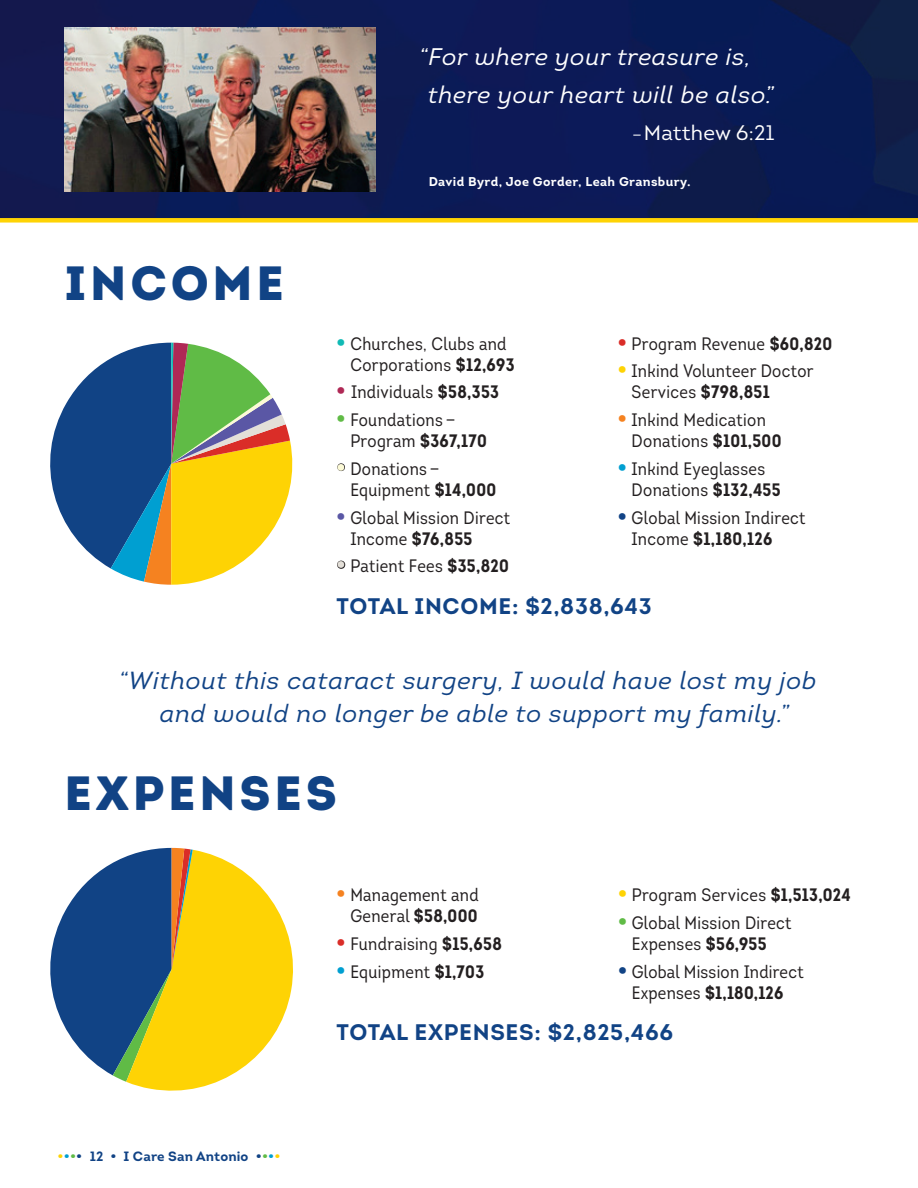
<style>
.page{position:relative;width:918px;height:1188px;background:#fff}
.page>*{position:absolute;margin:0;border:0;box-sizing:border-box;transform-origin:0 0}
.Header_All_Caps{font:900 48px "Intro";letter-spacing:.08em;color:#114385}
.body_text{font:italic 24.75px/33px "Intro";letter-spacing:.03em;color:#114385;text-align:center}
.body_text-2{font:italic 24px/37.5px "Intro";letter-spacing:.03em;color:#fff}
.Doctor_name{font:700 22.5px "Intro";letter-spacing:.03em;color:#114385}
.body_text-3{font:21px "Intro";letter-spacing:.01em;color:#fff}
.Doctor_name-2{font:18px/21px "Intro Cond";letter-spacing:.02em;color:#231f20}
.t1{font:700 13.5px "Intro";letter-spacing:.01em;color:#114385}
.body_text-4{font:700 12.75px "Intro";letter-spacing:.03em;color:#fff}
.s1{font-size:14.7px}
.s2{font-weight:900;font-size:21px;color:#10bab5}
.s3{font-weight:700}
.s4{font-weight:900;font-size:21px;color:#af2855}
.s5{font-weight:900;font-size:21px;color:#60bb46}
.s6{font-weight:900;font-size:21px}
.s7{font-weight:900;font-size:21px;color:#5a57a5}
.s8{font-weight:900;font-size:21px;color:#da2d28}
.s9{font-weight:900;font-size:21px;color:#fed304}
.s10{font-weight:900;font-size:21px;color:#f58220}
.s11{font-weight:900;font-size:21px;color:#009fd1}
.s12{font-weight:900;font-size:21px;color:#114385}
.s13{color:#fed304}
.s14{color:#009fd1}
.s15{color:#60bb46}
</style>
<div class="page">
<div style="left:0;top:0;width:918px;height:221px;background:linear-gradient(to right,#111954,#091c52)"></div>
<svg style="left:50px;top:343px;width:243px;height:242px"></svg>
<svg style="left:127px;top:850px;width:166px;height:241px;fill:#fed304"></svg>
<svg style="left:50px;top:848px;width:143px;height:234px"></svg>
<div style="left:0;top:218px;width:918px;height:5px;background:#fed304"></div>
<img style="left:64px;top:27px;width:311px;height:164px">
<p class="body_text-2" style="left:428px;top:38px;width:347px;text-indent:-9px">“For where your treasure is, there your heart will be also.”</p>
<p class="body_text-3" style="left:633px;top:120px;width:144px"><span class="s1">—</span>Matthew 6:21</p>
<p class="Header_All_Caps" style="left:64px;top:252px;width:221px">INCOME</p>
<p class="body_text-4" style="left:429px;top:173px;width:264px">David Byrd, Joe Gorder, Leah Gransbury.</p>
<p class="Doctor_name-2" style="left:350px;top:333px;width:166px;text-indent:-14px"><span class="s2">•</span> Churches, Clubs and<br>Corporations <span class="s3">$12,693</span></p>
<p class="Doctor_name-2" style="left:337px;top:381px;width:164px"><span class="s4">•</span> Individuals <span class="s3">$58,353</span></p>
<p class="Doctor_name-2" style="left:350px;top:409px;width:138px;text-indent:-14px"><span class="s5">•</span> Foundations —<br>Program <span class="s3">$367,170</span></p>
<p class="Doctor_name-2" style="left:350px;top:458px;width:147px;text-indent:-14px"><span class="s6">•</span> Donations —<br>Equipment <span class="s3">$14,000</span></p>
<p class="Doctor_name-2" style="left:350px;top:507px;width:161px;text-indent:-14px"><span class="s7">•</span> Global Mission Direct<br>Income <span class="s3">$76,855</span></p>
<p class="Doctor_name-2" style="left:337px;top:555px;width:174px"><span class="s6">•</span> Patient Fees <span class="s3">$35,820</span></p>
<p class="Doctor_name-2" style="left:618px;top:333px;width:216px"><span class="s8">•</span> Program Revenue <span class="s3">$60,820</span></p>
<p class="Doctor_name-2" style="left:632px;top:360px;width:184px;text-indent:-14px"><span class="s9">•</span> Inkind Volunteer Doctor<br>Services <span class="s3">$798,851</span></p>
<p class="Doctor_name-2" style="left:632px;top:409px;width:151px;text-indent:-14px"><span class="s10">•</span> Inkind Medication<br>Donations <span class="s3">$101,500</span></p>
<p class="Doctor_name-2" style="left:632px;top:458px;width:151px;text-indent:-14px"><span class="s11">•</span> Inkind Eyeglasses<br>Donations <span class="s3">$132,455</span></p>
<p class="Doctor_name-2" style="left:632px;top:507px;width:175px;text-indent:-14px"><span class="s12">•</span> Global Mission Indirect<br>Income <span class="s3">$1,180,126</span></p>
<p class="Doctor_name" style="left:337px;top:591px;width:317px">TOTAL INCOME: $2,838,643</p>
<p class="body_text" style="left:119px;top:664px;width:699px">“Without this cataract surgery, I would have lost my job and would no longer be able to support my family.”</p>
<p class="Header_All_Caps" style="left:64px;top:762px;width:274px">EXPENSES</p>
<p class="t1" style="left:58px;top:1147px;width:224px"><span class="s13">•</span><span class="s14">•</span><span class="s15">•</span>• 12 • I Care San Antonio •<span class="s15">•</span><span class="s14">•</span><span class="s13">•</span></p>
<p class="Doctor_name-2" style="left:618px;top:885px;width:234px"><span class="s9">•</span> Program Services <span class="s3">$1,513,024</span></p>
<p class="Doctor_name-2" style="left:632px;top:912px;width:161px;text-indent:-14px"><span class="s5">•</span> Global Mission Direct<br>Expenses <span class="s3">$56,955</span></p>
<p class="Doctor_name-2" style="left:618px;top:961px;width:187px;text-align:center"><span class="s12">•</span> Global Mission Indirect<br>Expenses <span class="s3">$1,180,126</span></p>
<p class="Doctor_name" style="left:337px;top:1018px;width:338px">TOTAL EXPENSES: $2,825,466</p>
<p class="Doctor_name-2" style="left:337px;top:885px;width:144px;text-align:right"><span class="s10">•</span> Management and<br>General <span class="s3">$58,000</span></p>
<p class="Doctor_name-2" style="left:337px;top:933px;width:167px"><span class="s8">•</span> Fundraising <span class="s3">$15,658</span></p>
<p class="Doctor_name-2" style="left:337px;top:961px;width:149px"><span class="s11">•</span> Equipment <span class="s3">$1,703</span></p>
</div>
